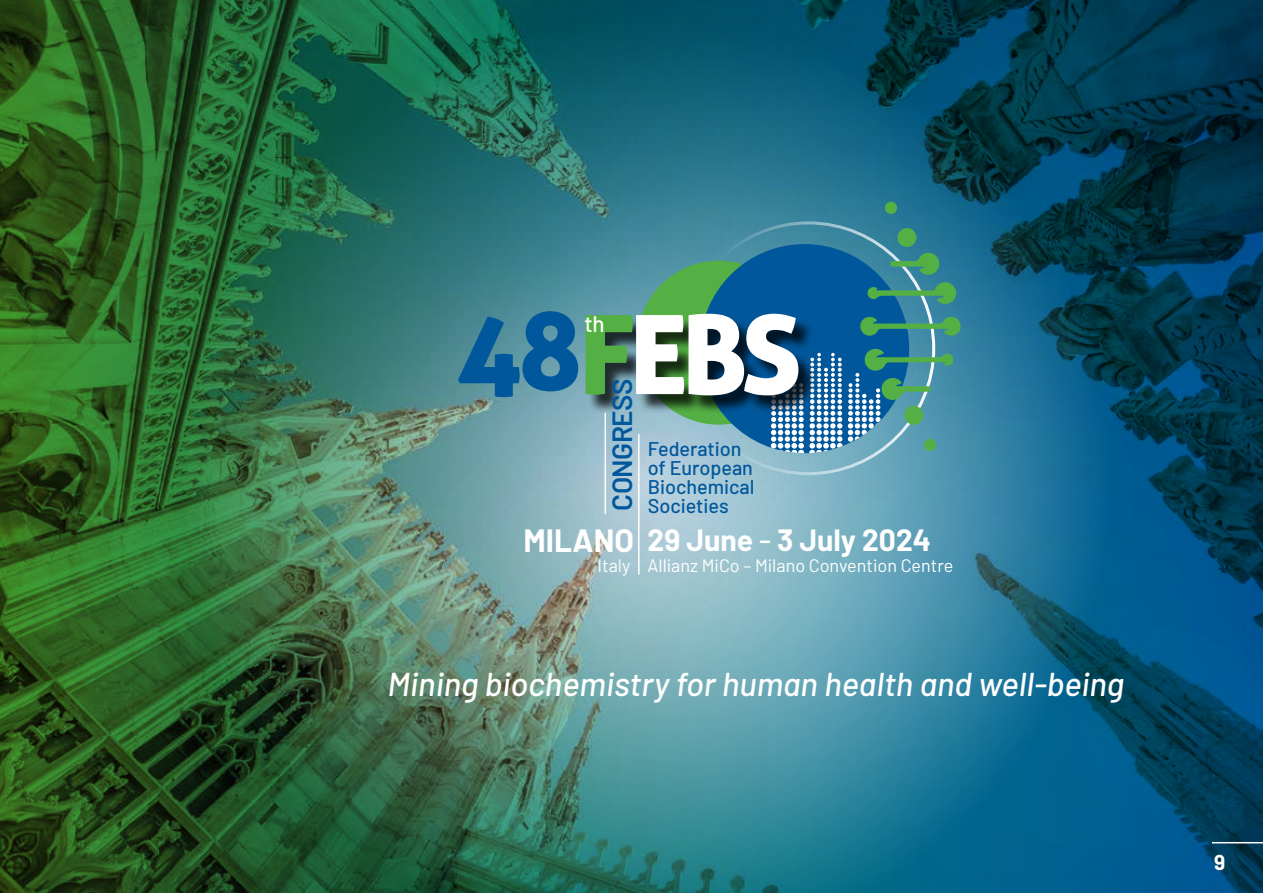
<style>
.page{position:relative;width:1263px;height:893px;background:#fff}
.page>*{position:absolute;margin:0;border:0;box-sizing:border-box;transform-origin:0 0}
.t1{font:109.95px "Aller Display";letter-spacing:-.05em;color:#fff}
.t2{font:italic 500 33px "Barlow";color:#fff}
.t3{font:700 30px "Barlow";color:#fff}
.t4{font:600 27.75px "Barlow";letter-spacing:-.02em;color:#00579b}
.t5{font:500 22.5px "Barlow";color:#fff}
.t6{font:700 21px "Barlow";color:#fff}
.t7{font:500 19.8px/19px "Barlow";color:#00579b}
.t8{font:18px "Barlow";color:#fff}
.s1{color:#00579b}
.s2{color:#54b045}
.s3{font-size:31.5px}
.s4{font-weight:500}
</style>
<div class="page">
<img style="left:0;top:0;width:1263px;height:893px">
<svg style="left:713px;top:220px;width:224px;height:257px;background:#619eb3"></svg>
<div style="left:637px;top:261px;width:164px;height:164px;background:#54b045;border-radius:50%"></div>
<div style="left:700px;top:244px;width:209px;height:209px;background:#00579b;border-radius:50%"></div>
<div style="left:588px;top:316px;width:229px;height:98px;background:#000;opacity:.75"></div>
<svg style="left:860px;top:315px;width:102px;height:22px"></svg>
<svg style="left:770px;top:347px;width:184px;height:106px"></svg>
<svg style="left:867px;top:253px;width:90px;height:52px;background:#3c8c88"></svg>
<div style="left:904px;top:406px;width:19px;height:19px;background:#54b045;border-radius:50%"></div>
<div style="left:897px;top:228px;width:19px;height:19px;background:#54b045;border-radius:50%"></div>
<div style="left:924px;top:439px;width:12px;height:12px;background:#54b045;border-radius:50%"></div>
<div style="left:885px;top:202px;width:12px;height:12px;background:#54b045;border-radius:50%"></div>
<hr style="left:638px;top:434px;width:1px;height:140px;background:#fff">
<hr style="left:604px;top:413px;width:2px;height:100px;background:#fff">
<hr style="left:1212px;top:842px;width:51px;height:1px;background:#fff">
<h1 class="t1" style="left:455px;top:285px;width:349px"><span class="s1">48</span><span class="s2">F</span>EBS</h1>
<p class="t5" style="left:584px;top:310px;width:22px">th</p>
<p class="t4" style="left:605px;top:511px;width:133px;rotate:-90deg">CONGRESS</p>
<p class="t7" style="left:648px;top:439px;width:108px">Federation of European<br>Biochemical<br>Societies</p>
<p class="t3" style="left:523px;top:521px;width:409px"><span class="s3">MILANO</span> 29 June <span class="s4">-</span> 3 July 2024</p>
<p class="t8" style="left:597px;top:554px;width:34px">Italy</p>
<p class="t8" style="left:648px;top:555px;width:307px">Allianz MiCo – Milano Convention Centre</p>
<p class="t2" style="left:388px;top:664px;width:738px">Mining biochemistry for human health and well-being</p>
<p class="t6" style="left:1214px;top:850px;width:13px">9</p>
</div>
